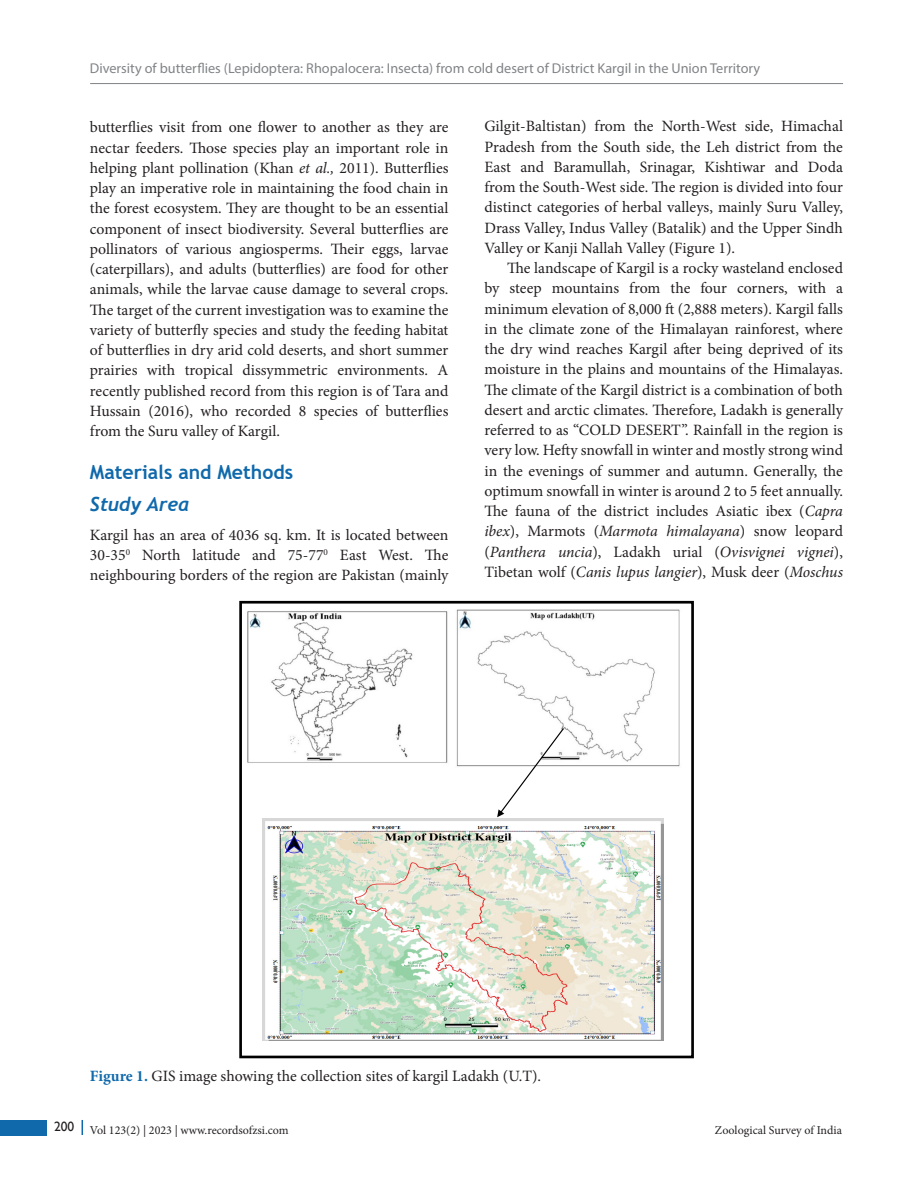
<style>
.page{position:relative;width:918px;height:1188px;background:#fff}
.page>*{position:absolute;margin:0;border:0;box-sizing:border-box;transform-origin:0 0}
.Body_Head{font:700 19.5px "Trebuchet MS";color:#0f69ab}
.Body_Head-2{font:italic 700 19.5px "Trebuchet";color:#0f69ab}
.Body_Text_Ind_L{font:15.75px/20.2px "Minion Pro";color:#231f20;text-align:justify}
.Body_Text{font:15.75px/20.2px "Minion Pro";color:#231f20;text-align:justify}
.FigureTitle{font:15.75px "Minion Pro";color:#231f20}
.t1{font:14.25px "Myriad Pro";color:#818487}
.t2{font:12px "Minion Pro";color:#231f20}
.s1{font-style:italic}
.s2{font-weight:700;color:#0f69ab}
</style>
<div class="page">
<div style="left:0;top:1120px;width:47px;height:15px;background:#0f69ab"></div>
<svg style="left:82px;top:1120px;width:1px;height:15px"></svg>
<hr style="left:90px;top:83px;width:753px;height:1px;background:#818487">
<img style="left:247px;top:611px;width:201px;height:152px">
<img style="left:456px;top:609px;width:224px;height:158px">
<svg style="left:497px;top:727px;width:68px;height:90px"></svg>
<img style="left:262px;top:818px;width:401px;height:223px">
<div style="left:239px;top:601px;width:455px;height:457px;border:3px solid #000"></div>
<p class="t1" style="left:90px;top:59px;width:672px">Diversity of butterflies (Lepidoptera: Rhopalocera: Insecta) from cold desert of District Kargil in the Union Territory</p>
<p class="Body_Text_Ind_L" style="left:90px;top:117px;width:360px">butterflies visit from one flower to another as they are nectar feeders. Those species play an important role in helping plant pollination (Khan <span class="s1">et al.,</span> 2011). Butterflies play an imperative role in maintaining the food chain in the forest ecosystem. They are thought to be an essential component of insect biodiversity. Several butterflies are pollinators of various angiosperms. Their eggs, larvae (caterpillars), and adults (butterflies) are food for other animals, while the larvae cause damage to several crops.<br>The target of the current investigation was to examine the variety of butterfly species and study the feeding habitat of butterflies in dry arid cold deserts, and short summer prairies with tropical dissymmetric environments. A recently published record from this region is of Tara and Hussain (2016), who recorded 8 species of butterflies from the Suru valley of Kargil.</p>
<p class="Body_Head" style="left:90px;top:460px;width:205px">Materials and Methods</p>
<p class="Body_Head-2" style="left:90px;top:492px;width:101px">Study Area</p>
<p class="Body_Text" style="left:90px;top:525px;width:360px">Kargil has an area of 4036 sq. km. It is located between 30-35<sup>0</sup> North latitude and 75-77<sup>0</sup> East West. The neighbouring borders of the region are Pakistan (mainly</p>
<p class="Body_Text" style="left:484px;top:116px;width:360px">Gilgit-Baltistan) from the North-West side, Himachal Pradesh from the South side, the Leh district from the East and Baramullah, Srinagar, Kishtiwar and Doda from the South-West side. The region is divided into four distinct categories of herbal valleys, mainly Suru Valley, Drass Valley, Indus Valley (Batalik) and the Upper Sindh Valley or Kanji Nallah Valley (Figure 1).</p>
<p class="Body_Text_Ind_L" style="left:484px;top:258px;width:360px;text-indent:23px">The landscape of Kargil is a rocky wasteland enclosed by steep mountains from the four corners, with a minimum elevation of 8,000 ft (2,888 meters). Kargil falls in the climate zone of the Himalayan rainforest, where the dry wind reaches Kargil after being deprived of its moisture in the plains and mountains of the Himalayas.<br>The climate of the Kargil district is a combination of both desert and arctic climates. Therefore, Ladakh is generally referred to as “COLD DESERT”. Rainfall in the region is very low. Hefty snowfall in winter and mostly strong wind in the evenings of summer and autumn. Generally, the optimum snowfall in winter is around 2 to 5 feet annually.<br>The fauna of the district includes Asiatic ibex (<span class="s1">Capra ibex</span>), Marmots (<span class="s1">Marmota himalayana</span>) snow leopard (<span class="s1">Panthera uncia</span>), Ladakh urial (<span class="s1">Ovisvignei vignei</span>), Tibetan wolf (<span class="s1">Canis lupus langier</span>), Musk deer (<span class="s1">Moschus</span></p>
<p class="FigureTitle" style="left:90px;top:1065px;width:453px"><span class="s2">Figure 1.</span> GIS image showing the collection sites of kargil Ladakh (U.T).</p>
<p class="t2" style="left:54px;top:1122px;width:236px"><sup>200</sup> Vol 123(2) | 2023 | www.recordsofzsi.com</p>
<p class="t2" style="left:715px;top:1122px;width:129px">Zoological Survey of India</p>
</div>
